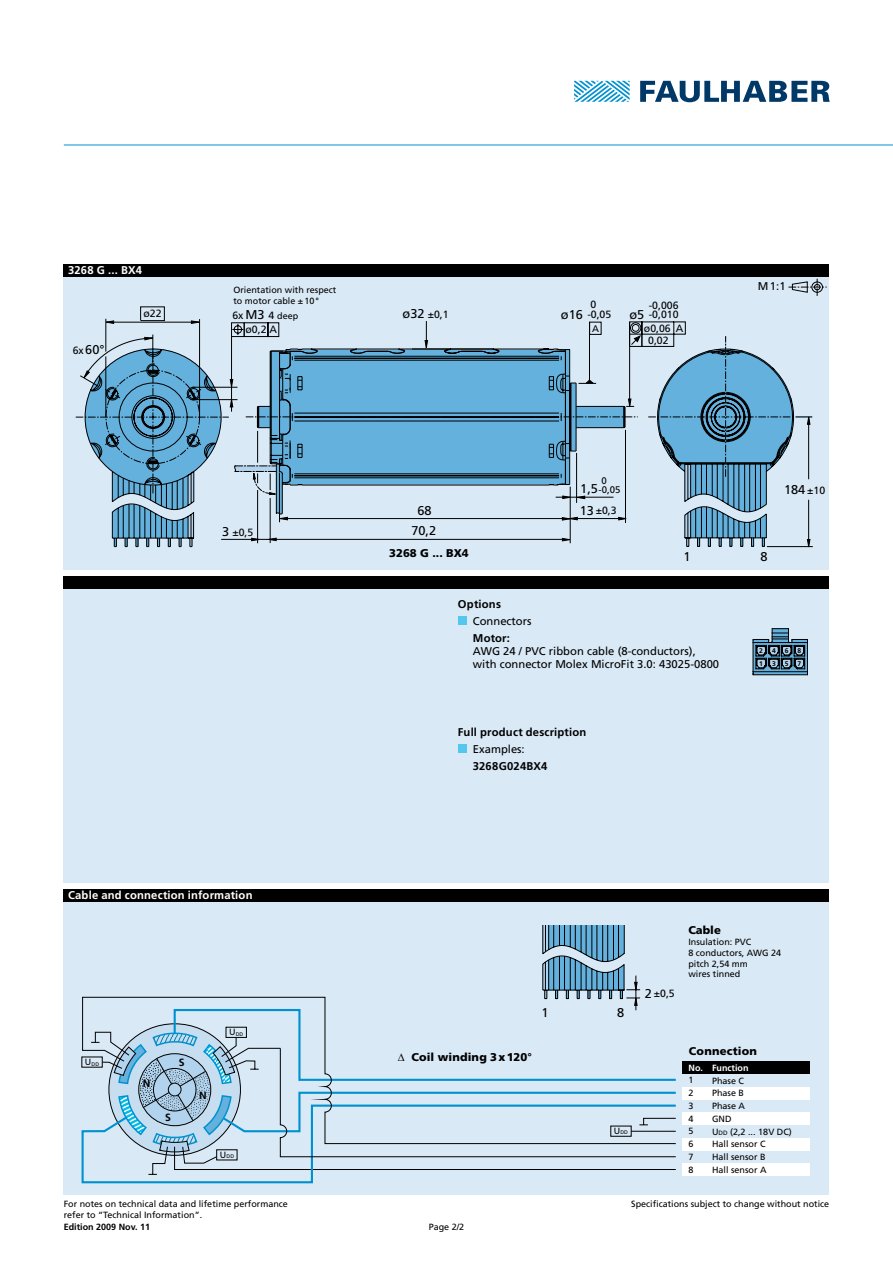
<style>
.page{position:relative;width:893px;height:1263px;background:#fff}
.page>*{position:absolute;margin:0;border:0;box-sizing:border-box;transform-origin:0 0}
.t1{font:12.75px/19.5px "Frutiger LT";color:#000;text-align:center}
.t2{font:11.25px/12.8px "Frutiger LT";color:#000}
.t3{font:700 11.25px "Frutiger LT";letter-spacing:.015em;color:#000}
.t4{font:900 11.25px "Frutiger LT";letter-spacing:.01em;color:#000}
.t5{font:700 11.25px "Frutiger LT";letter-spacing:.015em;color:#fff}
.t6{font:10.5px/12.3px "Frutiger LT";color:#000}
.t7{font:700 10.5px "Frutiger LT";color:#000}
.t8{font:9.6px "Frutiger LT";color:#000}
.t9{font:9px/12.8px "Frutiger LT";color:#000}
.t10{font:700 9px "Frutiger LT";color:#000}
.t11{font:700 9px "Frutiger LT";color:#fff}
.t12{font:700 6.75px/12.9px "Frutiger LT";color:#000}
.t13{font:5.25px "Frutiger LT";color:#000}
.s1{font-size:12.75px}
.s2{font-size:10.5px}
.s3{font-size:9px}
.s4{font-size:6.3px}
</style>
<div class="page">
<div style="left:64px;top:276px;width:765px;height:294px;background:#dae9f6"></div>
<div style="left:64px;top:901px;width:765px;height:294px;background:#dae9f6"></div>
<div style="left:64px;top:589px;width:765px;height:293px;background:#dae9f6"></div>
<div style="left:64px;top:264px;width:765px;height:12px;background:#000"></div>
<div style="left:64px;top:889px;width:765px;height:12px;background:#000"></div>
<div style="left:64px;top:576px;width:765px;height:13px;background:#000"></div>
<hr style="left:767px;top:546px;width:46px;height:1px;background:#000">
<hr style="left:199px;top:319px;width:1px;height:98px;background:#000">
<div style="left:140px;top:307px;width:25px;height:14px;border:1px solid #000"></div>
<svg style="left:76px;top:320px;width:736px;height:228px"></svg>
<hr style="left:808px;top:419px;width:1px;height:60px;background:#000">
<hr style="left:808px;top:500px;width:1px;height:43px;background:#000">
<hr style="left:106px;top:319px;width:1px;height:33px;background:#000">
<hr style="left:64px;top:145px;width:829px;height:1px;background:#0092d0">
<svg style="left:574px;top:81px;width:56px;height:21px"></svg>
<svg style="left:640px;top:81px;width:190px;height:21px"></svg>
<div style="left:682px;top:1163px;width:128px;height:13px;background:#fff"></div>
<div style="left:682px;top:1138px;width:128px;height:12px;background:#fff"></div>
<div style="left:682px;top:1112px;width:128px;height:13px;background:#fff"></div>
<div style="left:682px;top:1087px;width:128px;height:12px;background:#fff"></div>
<div style="left:682px;top:1061px;width:128px;height:13px;background:#000"></div>
<svg style="left:81px;top:1161px;width:595px;height:22px"></svg>
<svg style="left:82px;top:997px;width:594px;height:167px"></svg>
<svg style="left:81px;top:1026px;width:551px;height:135px"></svg>
<svg style="left:788px;top:279px;width:39px;height:17px"></svg>
<svg style="left:753px;top:628px;width:55px;height:47px"></svg>
<hr style="left:636px;top:975px;width:1px;height:35px;background:#000">
<svg style="left:542px;top:926px;width:98px;height:80px"></svg>
<div style="left:458px;top:616px;width:8px;height:9px;background:#55c7ee"></div>
<div style="left:458px;top:744px;width:8px;height:8px;background:#55c7ee"></div>
<p class="t5" style="left:68px;top:263px;width:75px">3268 G ... BX4</p>
<p class="t9" style="left:233px;top:285px;width:105px;line-height:10.8px">Orientation with respect to motor cable ±10°</p>
<p class="t6" style="left:590px;top:298px;width:7px">0</p>
<p class="t6" style="left:232px;top:309px;width:43px">6x<span class="s1">M3</span> 4</p>
<p class="t6" style="left:403px;top:308px;width:48px"><span class="s1">ø32</span> ±0,1</p>
<p class="t6" style="left:143px;top:308px;width:20px">ø22</p>
<p class="t6" style="left:561px;top:309px;width:52px"><span class="s1">ø16</span> -0,05</p>
<p class="t9" style="left:277px;top:309px;width:23px">deep</p>
<p class="t6" style="left:649px;top:299px;width:31px">-0,006</p>
<p class="t6" style="left:629px;top:308px;width:51px"><span class="s1">ø5</span> -0,010</p>
<h1 class="t1" style="left:73px;top:340px;width:33px"><span class="s2">6x</span>60°</h1>
<p class="t6" style="left:246px;top:323px;width:33px">ø0,2 A</p>
<p class="t6" style="left:222px;top:526px;width:33px"><span class="s1">3</span> ±0,5</p>
<h1 class="t1" style="left:411px;top:501px;width:26px">68<br>70,2</h1>
<p class="t8" style="left:592px;top:322px;width:8px">A</p>
<p class="t6" style="left:648px;top:322px;width:37px;text-indent:-4px">ø0,06 A<br>0,02</p>
<p class="t8" style="left:602px;top:474px;width:7px">0</p>
<p class="t8" style="left:580px;top:484px;width:42px"><span class="s1">1,5</span>-0,05</p>
<p class="t6" style="left:580px;top:505px;width:38px"><span class="s1">13</span> ±0,3</p>
<p class="t2" style="left:758px;top:280px;width:29px">M1:1</p>
<h1 class="t1" style="left:784px;top:480px;width:43px">184 <span class="s2">±10</span></h1>
<p class="t5" style="left:68px;top:888px;width:186px">Cable and connection information</p>
<p class="t13" style="left:85px;top:1061px;width:16px"><span class="s3">U</span>DD</p>
<p class="t7" style="left:143px;top:1077px;width:9px">N</p>
<p class="t7" style="left:179px;top:1056px;width:7px">S</p>
<p class="t7" style="left:165px;top:1111px;width:7px">S</p>
<p class="t13" style="left:229px;top:1031px;width:16px"><span class="s3">U</span>DD</p>
<p class="t7" style="left:199px;top:1089px;width:9px">N</p>
<p class="t13" style="left:220px;top:1153px;width:16px"><span class="s3">U</span>DD</p>
<p class="t4" style="left:389px;top:547px;width:81px">3268 G ... BX4</p>
<h1 class="t1" style="left:684px;top:547px;width:9px">1</h1>
<h1 class="t1" style="left:760px;top:547px;width:9px">8</h1>
<p class="t3" style="left:458px;top:597px;width:45px">Options</p>
<p class="t2" style="left:473px;top:615px;width:60px">Connectors</p>
<p class="t3" style="left:473px;top:631px;width:39px">Motor:</p>
<p class="t2" style="left:473px;top:644px;width:248px">AWG 24 / PVC ribbon cable (8-conductors), with connector Molex MicroFit 3.0: 43025-0800</p>
<p class="t12" style="left:759px;top:644px;width:5px">2</p>
<p class="t12" style="left:772px;top:644px;width:5px">4<br>3</p>
<p class="t12" style="left:785px;top:644px;width:5px">6</p>
<p class="t12" style="left:759px;top:657px;width:5px">1</p>
<p class="t12" style="left:785px;top:657px;width:5px">5</p>
<p class="t12" style="left:798px;top:644px;width:5px">8</p>
<p class="t12" style="left:798px;top:657px;width:5px">7</p>
<p class="t3" style="left:458px;top:725px;width:130px">Full product description</p>
<p class="t2" style="left:473px;top:742px;width:53px">Examples:</p>
<p class="t3" style="left:473px;top:759px;width:76px">3268G024BX4</p>
<h1 class="t1" style="left:542px;top:1003px;width:9px">1</h1>
<h1 class="t1" style="left:617px;top:1003px;width:9px">8</h1>
<p class="t6" style="left:645px;top:987px;width:31px"><span class="s1">2</span> ±0,5</p>
<p class="t4" style="left:688px;top:923px;width:34px">Cable</p>
<p class="t9" style="left:688px;top:936px;width:94px;line-height:10.8px">Insulation: PVC<br>8 conductors, AWG 24 pitch 2,54 mm<br>wires tinned</p>
<p class="t4" style="left:398px;top:1050px;width:136px">∆ Coil winding 3x120°</p>
<p class="t13" style="left:614px;top:1129px;width:16px"><span class="s3">U</span>DD</p>
<p class="t4" style="left:689px;top:1044px;width:70px">Connection</p>
<p class="t11" style="left:689px;top:1062px;width:16px">No.</p>
<p class="t9" style="left:689px;top:1074px;width:7px;text-align:justify">1<br>2<br>3<br>4<br>5<br>6<br>7<br>8</p>
<p class="t11" style="left:712px;top:1062px;width:38px">Function</p>
<p class="t9" style="left:712px;top:1074px;width:81px">Phase C<br>Phase B<br>Phase A<br>GND<br>U<span class="s4">DD</span> (2,2 ... 18V DC)<br>Hall sensor C<br>Hall sensor B<br>Hall sensor A</p>
<p class="t9" style="left:64px;top:1198px;width:226px;line-height:10.8px">For notes on technical data and lifetime performance refer to “Technical Information”.</p>
<p class="t9" style="left:631px;top:1197px;width:200px">Specifications subject to change without notice</p>
<p class="t9" style="left:429px;top:1220px;width:37px">Page 2/2</p>
<p class="t10" style="left:64px;top:1221px;width:88px">Edition 2009 Nov. 11</p>
</div>
